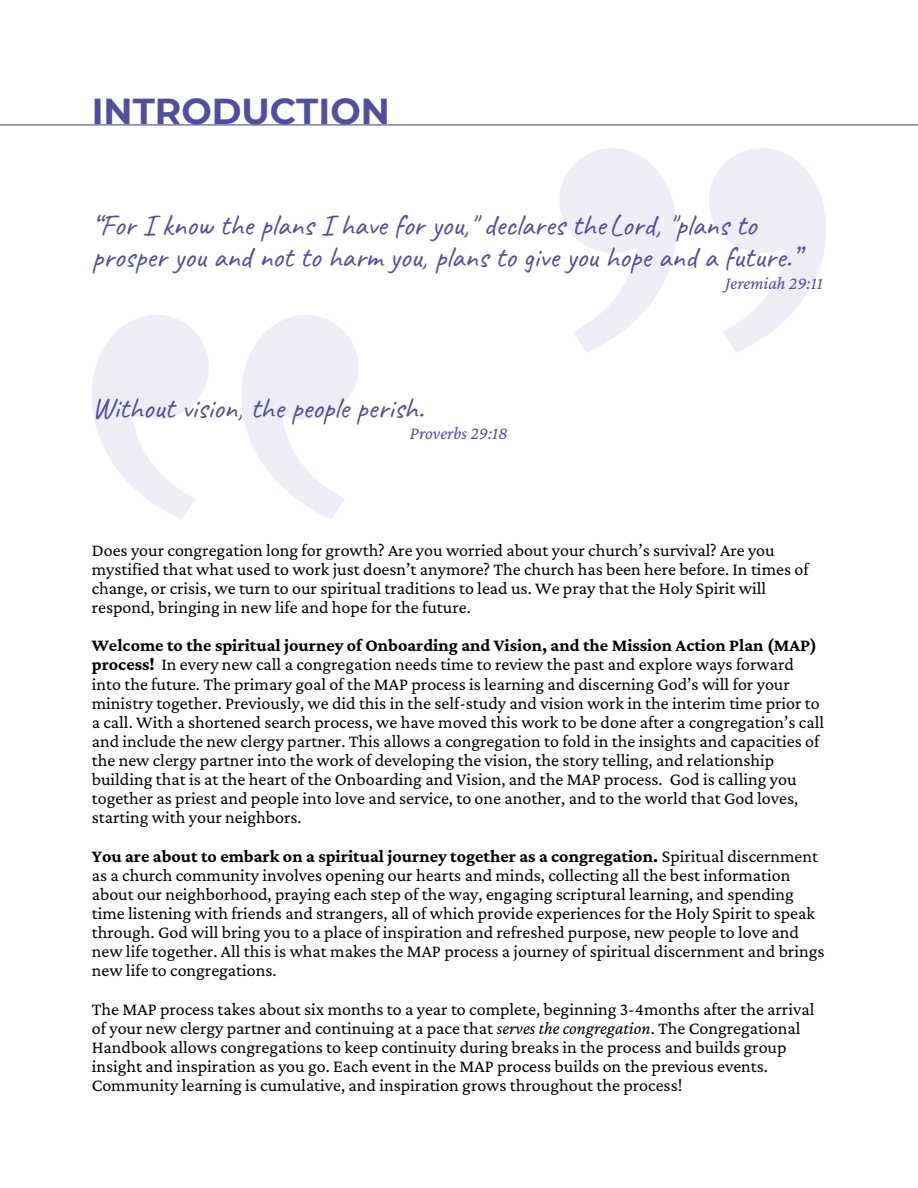
<style>
.page{position:relative;width:918px;height:1188px;background:#fff}
.page>*{position:absolute;margin:0;border:0;box-sizing:border-box;transform-origin:0 0}
.t1{font:700 36px "Montserrat";color:#534e99}
.t2{font:30px/32.7px "Caveat";color:#534e99}
.t3{font:18px/19.2px "Crimson Pro";color:#000}
.t4{font:italic 18px "Crimson Pro";color:#534e99}
.s1{font-weight:700}
.s2{font-style:italic}
</style>
<div class="page">
<hr style="left:0;top:124px;width:918px;height:1px;background:#534e99">
<svg style="left:560px;top:148px;width:266px;height:204px;fill:#f2f2f7"></svg>
<svg style="left:92px;top:315px;width:266px;height:204px;fill:#f3f3f8"></svg>
<h1 class="t1" style="left:92px;top:89px;width:300px">INTRODUCTION</h1>
<p class="t2" style="left:92px;top:208px;width:709px">“For I know the plans I have for you," declares the Lord, "plans to prosper you and not to harm you, plans to give you hope and a future.”</p>
<p class="t4" style="left:725px;top:272px;width:99px">Jeremiah 29:11</p>
<h2 class="t2" style="left:92px;top:391px;width:334px">Without vision, the people perish.</h2>
<h2 class="t4" style="left:410px;top:423px;width:99px">Proverbs 29:18</h2>
<p class="t3" style="left:92px;top:540px;width:718px">Does your congregation long for growth? Are you worried about your church’s survival? Are you mystified that what used to work just doesn’t anymore? The church has been here before. In times of change, or crisis, we turn to our spiritual traditions to lead us. We pray that the Holy Spirit will respond, bringing in new life and hope for the future.</p>
<h2 class="t3" style="left:92px;top:636px;width:734px"><span class="s1">Welcome to the spiritual journey of Onboarding and Vision, and the Mission Action Plan (MAP) process!</span> In every new call a congregation needs time to review the past and explore ways forward into the future. The primary goal of the MAP process is learning and discerning God’s will for your ministry together. Previously, we did this in the self-study and vision work in the interim time prior to a call. With a shortened search process, we have moved this work to be done after a congregation’s call and include the new clergy partner. This allows a congregation to fold in the insights and capacities of the new clergy partner into the work of developing the vision, the story telling, and relationship building that is at the heart of the Onboarding and Vision, and the MAP process. God is calling you together as priest and people into love and service, to one another, and to the world that God loves, starting with your neighbors.</h2>
<p class="t3" style="left:92px;top:846px;width:734px"><span class="s1">You are about to embark on a spiritual journey together as a congregation.</span> Spiritual discernment as a church community involves opening our hearts and minds, collecting all the best information about our neighborhood, praying each step of the way, engaging scriptural learning, and spending time listening with friends and strangers, all of which provide experiences for the Holy Spirit to speak through. God will bring you to a place of inspiration and refreshed purpose, new people to love and new life together. All this is what makes the MAP process a journey of spiritual discernment and brings new life to congregations.</p>
<p class="t3" style="left:92px;top:999px;width:724px">The MAP process takes about six months to a year to complete, beginning 3-4months after the arrival of your new clergy partner and continuing at a pace that <span class="s2">serves the congregation</span>. The Congregational Handbook allows congregations to keep continuity during breaks in the process and builds group insight and inspiration as you go. Each event in the MAP process builds on the previous events.<br>Community learning is cumulative, and inspiration grows throughout the process!</p>
</div>
